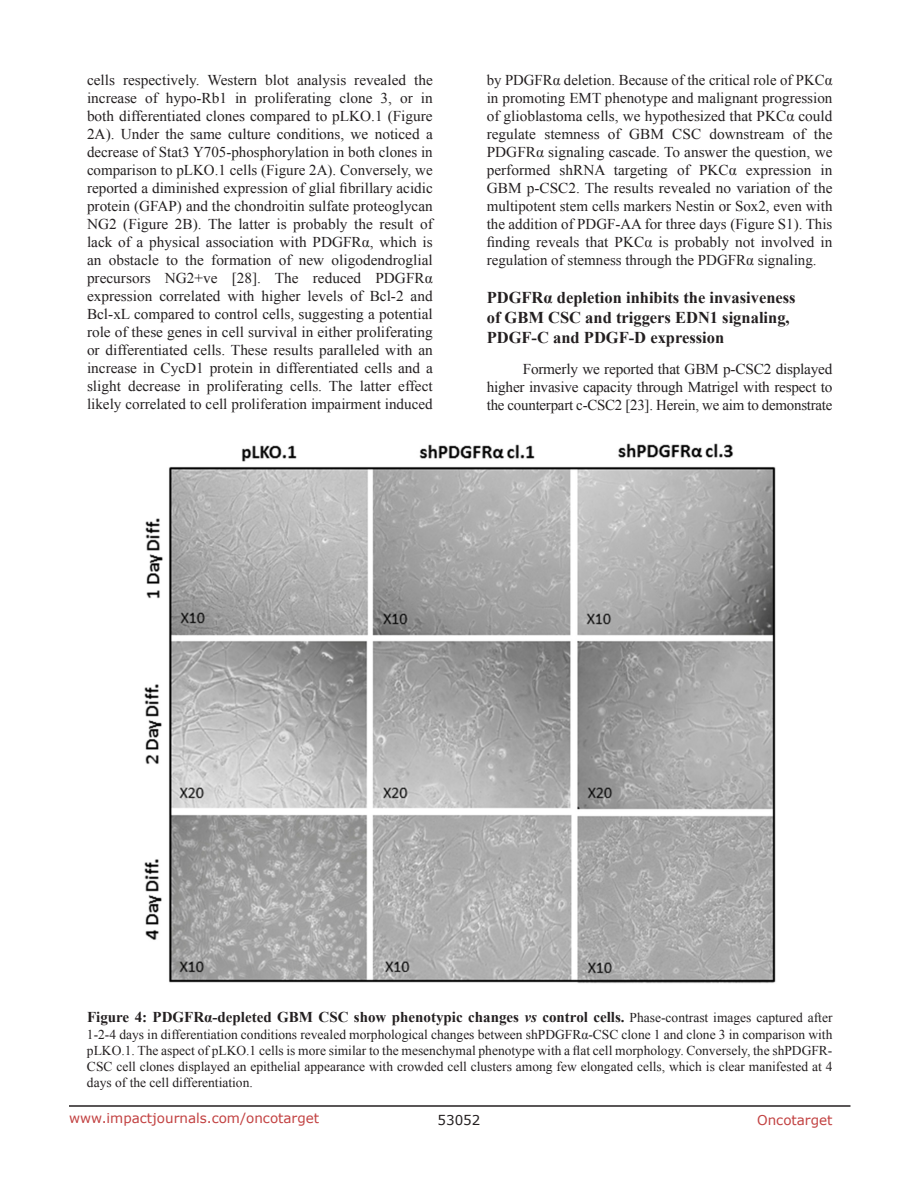
<style>
.page{position:relative;width:918px;height:1188px;background:#fff}
.page>*{position:absolute;margin:0;border:0;box-sizing:border-box;transform-origin:0 0}
.t1{font:700 16.5px/19.8px "Times New Roman";color:#231f20}
.t2{font:15px/18px "Times New Roman";color:#231f20;text-align:justify}
.t3{font:700 15px "Times New Roman";color:#231f20}
.t4{font:13.5px/16.2px "Times New Roman";color:#231f20;text-align:justify}
.t5{font:13.5px "Verdana";color:#c24141}
.t6{font:13.5px "Verdana";color:#231f20}
.s1{font-style:italic}
.s2{font-weight:400;font-size:13.5px}
</style>
<div class="page">
<hr style="left:69px;top:1105px;width:781px;height:2px;background:#231f20">
<img style="left:144px;top:443px;width:632px;height:540px">
<p class="t2" style="left:87px;top:71px;width:347px">cells respectively. Western blot analysis revealed the increase of hypo-Rb1 in proliferating clone 3, or in both differentiated clones compared to pLKO.1 (Figure 2A). Under the same culture conditions, we noticed a decrease of Stat3 Y705-phosphorylation in both clones in comparison to pLKO.1 cells (Figure 2A). Conversely, we reported a diminished expression of glial fibrillary acidic protein (GFAP) and the chondroitin sulfate proteoglycan NG2 (Figure 2B). The latter is probably the result of lack of a physical association with PDGFRα, which is an obstacle to the formation of new oligodendroglial precursors NG2+ve [28]. The reduced PDGFRα expression correlated with higher levels of Bcl-2 and Bcl-xL compared to control cells, suggesting a potential role of these genes in cell survival in either proliferating or differentiated cells. These results paralleled with an increase in CycD1 protein in differentiated cells and a slight decrease in proliferating cells. The latter effect likely correlated to cell proliferation impairment induced</p>
<p class="t2" style="left:487px;top:71px;width:347px">by PDGFRα deletion. Because of the critical role of PKCα in promoting EMT phenotype and malignant progression of glioblastoma cells, we hypothesized that PKCα could regulate stemness of GBM CSC downstream of the PDGFRα signaling cascade. To answer the question, we performed shRNA targeting of PKCα expression in GBM p-CSC2. The results revealed no variation of the multipotent stem cells markers Nestin or Sox2, even with the addition of PDGF-AA for three days (Figure S1). This finding reveals that PKCα is probably not involved in regulation of stemness through the PDGFRα signaling.</p>
<p class="t1" style="left:487px;top:287px;width:310px">PDGFRα depletion inhibits the invasiveness of GBM CSC and triggers EDN1 signaling,<br>PDGF-C and PDGF-D expression</p>
<p class="t2" style="left:487px;top:360px;width:347px;text-indent:36px">Formerly we reported that GBM p-CSC2 displayed higher invasive capacity through Matrigel with respect to the counterpart c-CSC2 [23]. Herein, we aim to demonstrate</p>
<p class="t3" style="left:87px;top:1007px;width:747px">Figure 4: PDGFRα-depleted GBM CSC show phenotypic changes <span class="s1">vs</span> control cells. <span class="s2">Phase-contrast images captured after</span></p>
<p class="t4" style="left:87px;top:1026px;width:747px">1-2-4 days in differentiation conditions revealed morphological changes between shPDGFRα-CSC clone 1 and clone 3 in comparison with pLKO.1. The aspect of pLKO.1 cells is more similar to the mesenchymal phenotype with a flat cell morphology. Conversely, the shPDGFR-CSC cell clones displayed an epithelial appearance with crowded cell clusters among few elongated cells, which is clear manifested at 4 days of the cell differentiation.</p>
<p class="t5" style="left:69px;top:1109px;width:252px">www.impactjournals.com/oncotarget</p>
<p class="t6" style="left:438px;top:1111px;width:44px">53052</p>
<p class="t5" style="left:757px;top:1111px;width:77px">Oncotarget</p>
</div>
